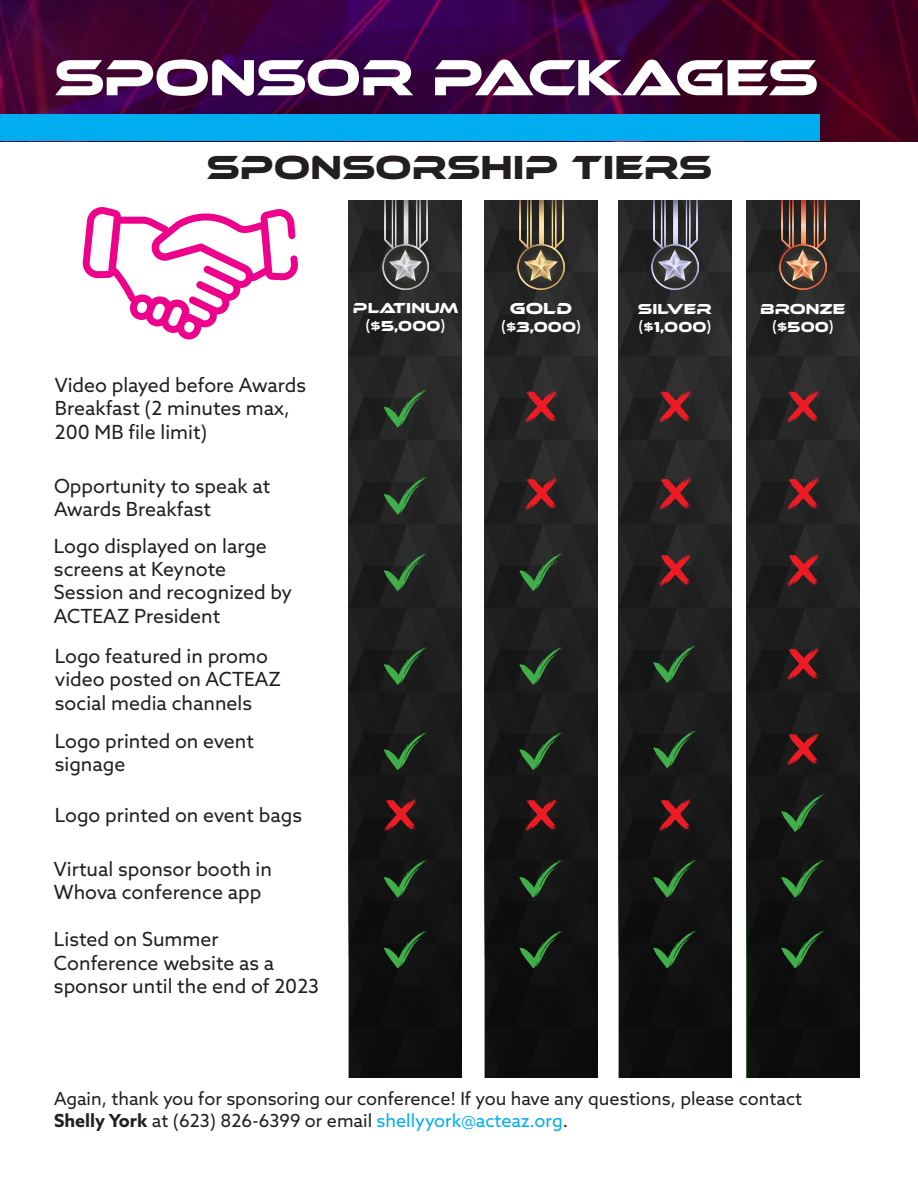
<style>
.page{position:relative;width:918px;height:1188px;background:#fff}
.page>*{position:absolute;margin:0;border:0;box-sizing:border-box;transform-origin:0 0}
.Text_Left_Justify{font:52.5px "Ethnocentric Rg";letter-spacing:-.02em;color:#fff}
.t1{font:34.5px "Ethnocentric Rg";color:#231f20}
.t2{font:19.5px/23.4px "Azo Sans";color:#231f20}
.Text_Left_Justify-2{font:18px "Azo Sans";color:#231f20}
.t3{font:16.5px "Ethnocentric Rg";color:#fff}
.t4{font:15px "Ethnocentric Rg";color:#fff}
.s1{font-weight:700}
.s2{color:#00aeef}
</style>
<div class="page">
<img style="left:0;top:0;width:918px;height:141px">
<div style="left:0;top:114px;width:819px;height:27px;background:#00aeef"></div>
<img style="left:746px;top:200px;width:114px;height:878px">
<img style="left:618px;top:200px;width:114px;height:878px">
<img style="left:484px;top:200px;width:114px;height:878px">
<img style="left:348px;top:200px;width:114px;height:878px">
<img style="left:382px;top:200px;width:47px;height:90px">
<img style="left:518px;top:200px;width:46px;height:90px">
<img style="left:652px;top:200px;width:46px;height:90px">
<img style="left:780px;top:200px;width:46px;height:90px">
<svg style="left:384px;top:390px;width:43px;height:37px;background:#2b412d"></svg>
<svg style="left:525px;top:390px;width:32px;height:33px"></svg>
<svg style="left:384px;top:477px;width:43px;height:38px;background:#293e2b"></svg>
<svg style="left:384px;top:554px;width:43px;height:37px;background:#273e2a"></svg>
<svg style="left:384px;top:647px;width:43px;height:38px;background:#233825"></svg>
<svg style="left:384px;top:733px;width:43px;height:37px;background:#203622"></svg>
<svg style="left:384px;top:860px;width:43px;height:38px;background:#1d321f"></svg>
<svg style="left:384px;top:931px;width:43px;height:37px;background:#1a2f1b"></svg>
<svg style="left:384px;top:798px;width:33px;height:34px"></svg>
<svg style="left:525px;top:477px;width:32px;height:34px"></svg>
<svg style="left:520px;top:554px;width:43px;height:37px;background:#273d2a"></svg>
<svg style="left:520px;top:647px;width:43px;height:38px;background:#233825"></svg>
<svg style="left:520px;top:733px;width:43px;height:37px;background:#203522"></svg>
<svg style="left:520px;top:860px;width:43px;height:38px;background:#1d321f"></svg>
<svg style="left:520px;top:931px;width:43px;height:37px;background:#1a2f1b"></svg>
<svg style="left:525px;top:798px;width:32px;height:34px"></svg>
<svg style="left:659px;top:798px;width:32px;height:34px"></svg>
<svg style="left:659px;top:390px;width:32px;height:33px"></svg>
<svg style="left:659px;top:477px;width:32px;height:34px"></svg>
<svg style="left:659px;top:554px;width:32px;height:33px"></svg>
<svg style="left:787px;top:390px;width:32px;height:33px"></svg>
<svg style="left:787px;top:477px;width:32px;height:34px"></svg>
<svg style="left:787px;top:554px;width:32px;height:33px"></svg>
<svg style="left:787px;top:647px;width:32px;height:34px"></svg>
<svg style="left:787px;top:733px;width:32px;height:33px"></svg>
<svg style="left:653px;top:645px;width:43px;height:38px;background:#233825"></svg>
<svg style="left:653px;top:731px;width:43px;height:37px;background:#203622"></svg>
<svg style="left:653px;top:860px;width:43px;height:38px;background:#1c321e"></svg>
<svg style="left:653px;top:931px;width:43px;height:37px;background:#1a2f1b"></svg>
<svg style="left:781px;top:794px;width:43px;height:38px;background:#1f3421"></svg>
<svg style="left:781px;top:860px;width:43px;height:38px;background:#1c321e"></svg>
<svg style="left:781px;top:931px;width:43px;height:37px;background:#1a2f1b"></svg>
<svg style="left:82px;top:207px;width:216px;height:132px"></svg>
<p class="Text_Left_Justify" style="left:54px;top:46px;width:766px">SPONSOR PACKAGES</p>
<p class="t1" style="left:207px;top:146px;width:507px">SPONSORSHIP TIERS</p>
<p class="t2" style="left:55px;top:373px;width:253px">Video played before Awards<br>Breakfast (2 minutes max,<br>200 MB file limit)</p>
<p class="t2" style="left:54px;top:474px;width:218px">Opportunity to speak at<br>Awards Breakfast</p>
<p class="t2" style="left:54px;top:534px;width:214px">Logo displayed on large</p>
<p class="t2" style="left:54px;top:557px;width:174px">screens at Keynote</p>
<p class="t2" style="left:54px;top:580px;width:240px">Session and recognized by<br>ACTEAZ President</p>
<p class="t2" style="left:55px;top:644px;width:215px">Logo featured in promo</p>
<p class="t2" style="left:55px;top:667px;width:228px">video posted on ACTEAZ</p>
<p class="t2" style="left:55px;top:691px;width:199px">social media channels</p>
<p class="t2" style="left:55px;top:729px;width:201px">Logo printed on event</p>
<p class="t2" style="left:55px;top:753px;width:72px">signage</p>
<p class="t2" style="left:55px;top:803px;width:249px">Logo printed on event bags</p>
<p class="t2" style="left:54px;top:857px;width:220px">Virtual sponsor booth in</p>
<p class="t2" style="left:54px;top:880px;width:209px">Whova conference app</p>
<p class="t2" style="left:54px;top:927px;width:166px">Listed on Summer</p>
<p class="t2" style="left:54px;top:951px;width:267px">Conference website as a sponsor until the end of 2023</p>
<p class="t4" style="left:353px;top:299px;width:107px">PLATINUM</p>
<p class="t4" style="left:365px;top:317px;width:82px">($5,000)</p>
<p class="t3" style="left:510px;top:298px;width:64px">GOLD</p>
<p class="t4" style="left:501px;top:318px;width:82px">($3,000)</p>
<p class="t4" style="left:638px;top:300px;width:76px">SILVER</p>
<p class="t4" style="left:638px;top:318px;width:75px">($1,000)</p>
<p class="t4" style="left:760px;top:300px;width:87px">BRONZE</p>
<p class="t4" style="left:772px;top:318px;width:64px">($500)</p>
<p class="Text_Left_Justify-2" style="left:54px;top:1087px;width:750px">Again, thank you for sponsoring our conference! If you have any questions, please contact</p>
<p class="Text_Left_Justify-2" style="left:54px;top:1108px;width:516px"><span class="s1">Shelly York</span> at (623) 826-6399 or email <span class="s2">shellyyork@acteaz.org</span>.</p>
</div>
